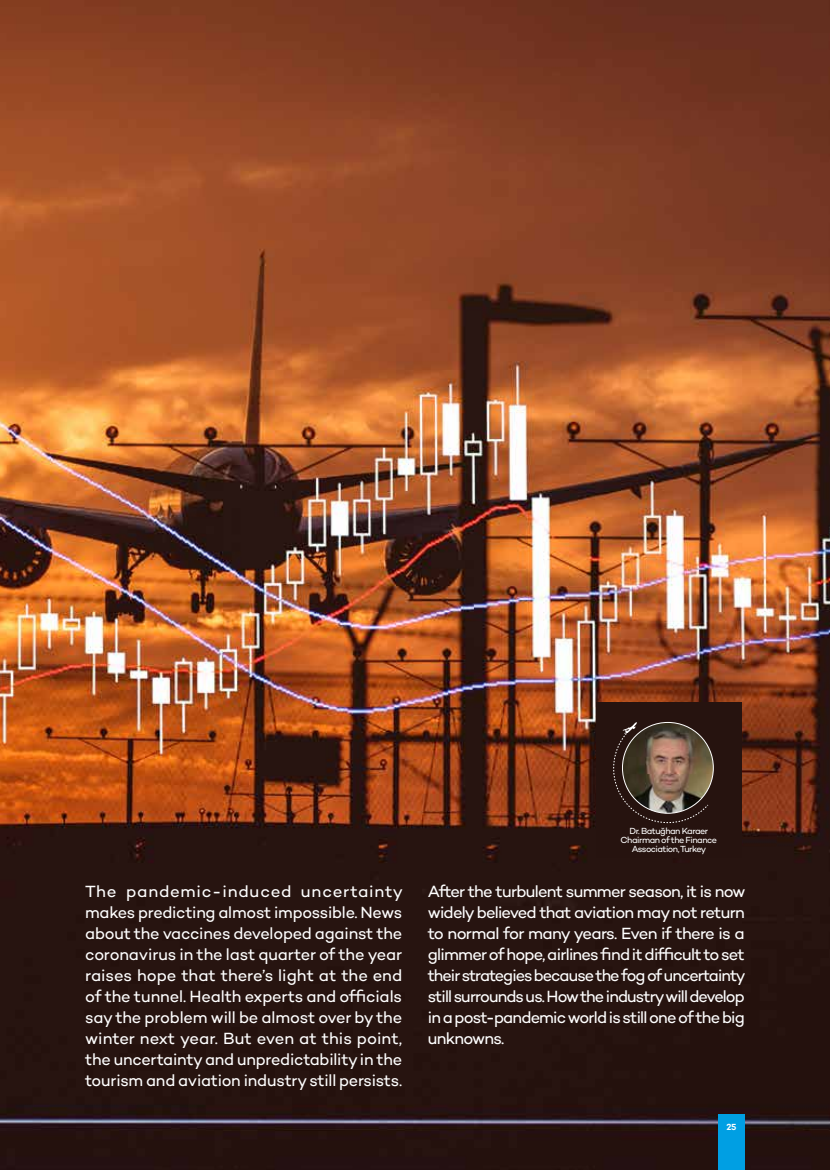
<style>
.page{position:relative;width:830px;height:1170px;background:#fff}
.page>*{position:absolute;margin:0;border:0;box-sizing:border-box;transform-origin:0 0}
.t1{font:16.5px/21px "Campton";letter-spacing:-.04em;color:#fff;text-align:justify}
.t2{font:9px/9px "Campton";letter-spacing:-.055em;color:#fff;text-align:center}
.t3{font:600 9px "Campton";color:#fff}
</style>
<div class="page">
<img style="left:0;top:0;width:829px;height:1169px">
<div style="left:595px;top:702px;width:146px;height:155px;background:#26130f"></div>
<svg style="left:613px;top:722px;width:95px;height:102px"></svg>
<div style="left:717px;top:1114px;width:27px;height:55px;background:#009fe3"></div>
<p class="t2" style="left:620px;top:826px;width:98px">Dr. Batuğhan Karaer<br>Chairman of the Finance<br>Association, Turkey</p>
<p class="t1" style="left:85px;top:880px;width:319px">The pandemic-induced uncertainty makes predicting almost impossible. News about the vaccines developed against the coronavirus in the last quarter of the year raises hope that there’s light at the end of the tunnel. Health experts and officials say the problem will be almost over by the winter next year. But even at this point, the uncertainty and unpredictability in the tourism and aviation industry still persists.</p>
<p class="t1" style="left:427px;top:880px;width:319px">After the turbulent summer season, it is now widely believed that aviation may not return to normal for many years. Even if there is a glimmer of hope, airlines find it difficult to set their strategies because the fog of uncertainty still surrounds us. How the industry will develop in a post-pandemic world is still one of the big unknowns.</p>
<p class="t3" style="left:726px;top:1120px;width:12px">25</p>
</div>
